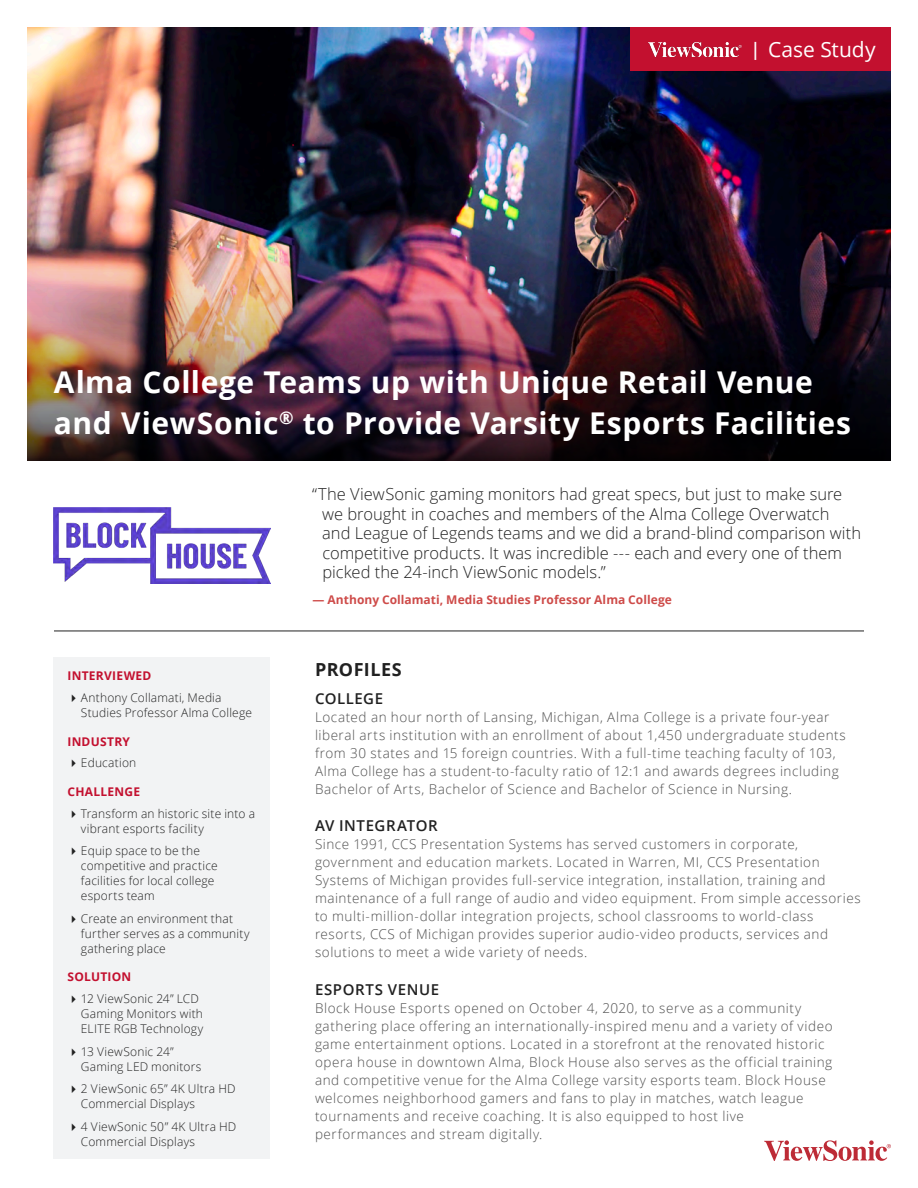
<style>
.page{position:relative;width:918px;height:1188px;background:#fff}
.page>*{position:absolute;margin:0;border:0;box-sizing:border-box;transform-origin:0 0}
.t1{font:700 30px/40.5px "Open Sans";letter-spacing:.02em;color:#fff}
.t2{font:21px "Open Sans";color:#fff}
.Paragraph_Title{font:700 18px "Open Sans";letter-spacing:.025em;color:#212121}
.t3{font:300 16.5px/19.5px "Open Sans";color:#212121}
.Paragraph_Title-2{font:600 15px "Open Sans";letter-spacing:.035em;color:#212121}
.Paragraph_Title-3{font:300 13.5px/18px "Open Sans";letter-spacing:.04em;color:#4e4e4e}
.t4{font:300 12px/15px "Open Sans";letter-spacing:.015em;color:#212121}
.interviewee{font:700 12px "Open Sans";letter-spacing:.005em;color:#ce4b49}
.Sidebar_Title{font:700 12px "Open Sans";letter-spacing:.02em;color:#c3102f}
.s1{font-family:"Roboto Slab"}
</style>
<div class="page">
<div style="left:54px;top:658px;width:216px;height:501px;background:#f2f3f4"></div>
<hr style="left:54px;top:631px;width:810px;height:1px;background:#212121">
<img style="left:27px;top:27px;width:864px;height:198px">
<img style="left:27px;top:225px;width:864px;height:236px">
<div style="left:631px;top:27px;width:260px;height:44px;background:#c3102f"></div>
<img style="left:647px;top:42px;width:95px;height:15px">
<img style="left:54px;top:507px;width:216px;height:77px">
<svg style="left:764px;top:1140px;width:127px;height:21px"></svg>
<p class="t2" style="left:753px;top:35px;width:124px"><span class="s1">|</span> Case Study</p>
<p class="t1" style="left:54px;top:361px;width:799px">Alma College Teams up with Unique Retail Venue and ViewSonic<sup>®</sup> to Provide Varsity Esports Facilities</p>
<p class="Sidebar_Title" style="left:67px;top:667px;width:86px">INTERVIEWED</p>
<p class="t4" style="left:81px;top:690px;width:172px">Anthony Collamati, Media<br>Studies Professor Alma College</p>
<p class="Sidebar_Title" style="left:67px;top:733px;width:64px">INDUSTRY</p>
<p class="t4" style="left:81px;top:755px;width:57px">Education</p>
<p class="Sidebar_Title" style="left:67px;top:783px;width:74px">CHALLENGE</p>
<p class="t4" style="left:81px;top:805px;width:176px">Transform an historic site into a vibrant esports facility</p>
<p class="t4" style="left:81px;top:843px;width:138px">Equip space to be the competitive and practice facilities for local college esports team</p>
<p class="t4" style="left:81px;top:911px;width:170px">Create an environment that further serves as a community gathering place</p>
<p class="Sidebar_Title" style="left:67px;top:968px;width:65px">SOLUTION</p>
<p class="t4" style="left:81px;top:991px;width:124px">12 ViewSonic 24” LCD<br>Gaming Monitors with<br>ELITE RGB Technology</p>
<p class="t4" style="left:81px;top:1043px;width:122px">13 ViewSonic 24”<br>Gaming LED monitors</p>
<p class="t4" style="left:81px;top:1081px;width:156px">2 ViewSonic 65” 4K Ultra HD<br>Commercial Displays</p>
<p class="t4" style="left:81px;top:1119px;width:157px">4 ViewSonic 50” 4K Ultra HD<br>Commercial Displays</p>
<p class="t3" style="left:322px;top:484px;width:541px;text-indent:-10px">“The ViewSonic gaming monitors had great specs, but just to make sure we brought in coaches and members of the Alma College Overwatch and League of Legends teams and we did a brand-blind comparison with competitive products. It was incredible --- each and every one of them picked the 24-inch ViewSonic models.”</p>
<p class="interviewee" style="left:313px;top:591px;width:361px">— Anthony Collamati, Media Studies Professor Alma College</p>
<p class="Paragraph_Title" style="left:315px;top:657px;width:88px">PROFILES</p>
<p class="Paragraph_Title-2" style="left:315px;top:688px;width:70px">COLLEGE</p>
<p class="Paragraph_Title-3" style="left:315px;top:708px;width:532px">Located an hour north of Lansing, Michigan, Alma College is a private four-year liberal arts institution with an enrollment of about 1,450 undergraduate students from 30 states and 15 foreign countries. With a full-time teaching faculty of 103, Alma College has a student-to-faculty ratio of 12:1 and awards degrees including Bachelor of Arts, Bachelor of Science and Bachelor of Science in Nursing.</p>
<p class="Paragraph_Title-2" style="left:315px;top:816px;width:124px">AV INTEGRATOR</p>
<p class="Paragraph_Title-3" style="left:315px;top:835px;width:547px">Since 1991, CCS Presentation Systems has served customers in corporate, government and education markets. Located in Warren, MI, CCS Presentation Systems of Michigan provides full-service integration, installation, training and maintenance of a full range of audio and video equipment. From simple accessories to multi-million-dollar integration projects, school classrooms to world-class resorts, CCS of Michigan provides superior audio-video products, services and solutions to meet a wide variety of needs.</p>
<p class="Paragraph_Title-2" style="left:315px;top:979px;width:126px">ESPORTS VENUE</p>
<p class="Paragraph_Title-3" style="left:315px;top:998px;width:519px">Block House Esports opened on October 4, 2020, to serve as a community gathering place offering an internationally-inspired menu and a variety of video game entertainment options. Located in a storefront at the renovated historic opera house in downtown Alma, Block House also serves as the official training and competitive venue for the Alma College varsity esports team. Block House welcomes neighborhood gamers and fans to play in matches, watch league tournaments and receive coaching. It is also equipped to host live performances and stream digitally.</p>
</div>
